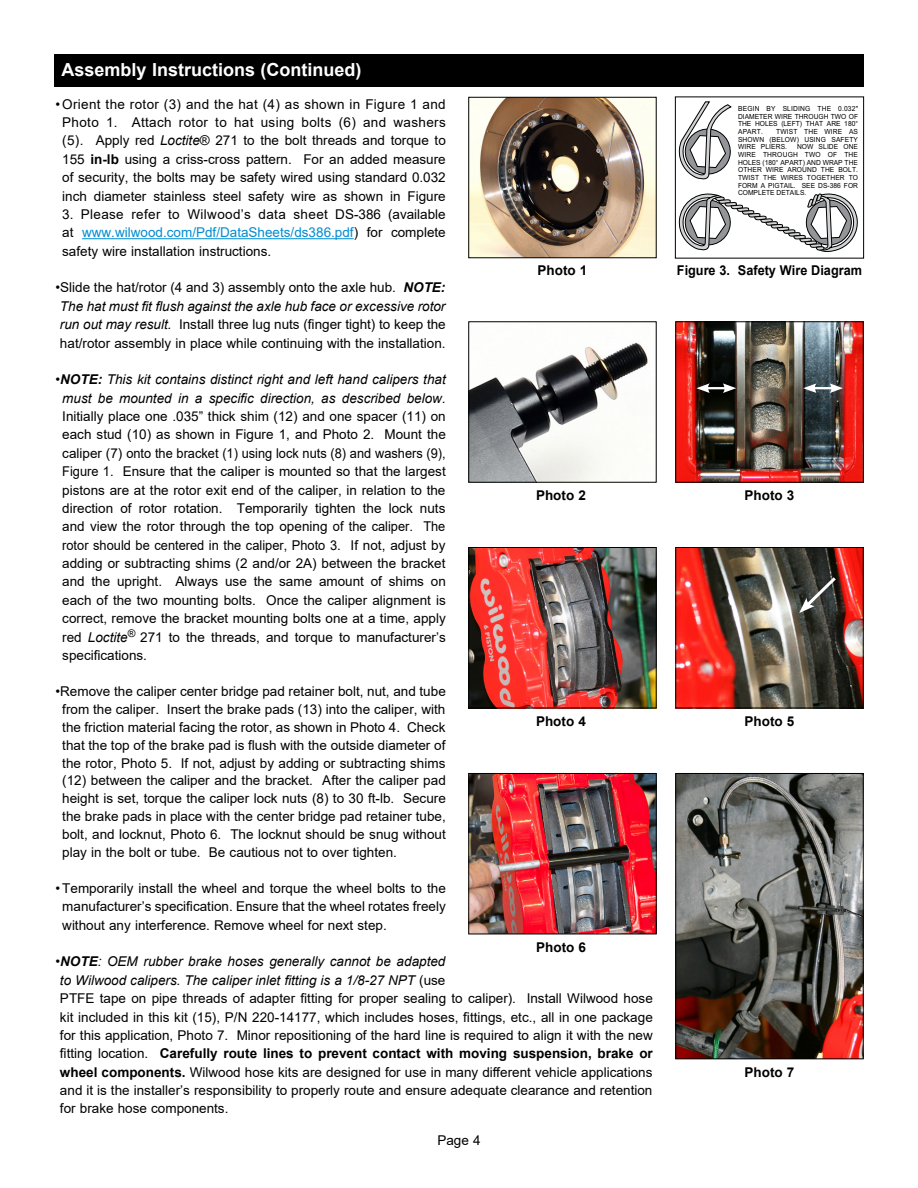
<style>
.page{position:relative;width:918px;height:1188px;background:#fff}
.page>*{position:absolute;margin:0;border:0;box-sizing:border-box;transform-origin:0 0}
.t1{font:700 18px "Arial";color:#fff}
.t2{font:13.5px/18.3px "Arial";color:#000;text-align:justify}
.t3{font:italic 13.5px/18.3px "Arial";color:#000;text-align:center}
.t4{font:700 13.5px "Arial";color:#000}
.t5{font:700 13.5px "Arial";color:#000;scale:.94 1}
.t6{font:7.05px/7.6px "Arial";color:#000;text-align:justify;scale:.95 1}
.s1{font-style:italic}
.s2{font-weight:700}
.s3{color:#008cd1}
.s4{font-weight:700;font-style:italic}
.s5{font-style:normal}
</style>
<div class="page">
<hr style="left:82px;top:238px;width:272px;height:1px;background:#008cd1">
<div style="left:54px;top:54px;width:810px;height:32px;background:#000"></div>
<svg style="left:679px;top:101px;width:53px;height:79px"></svg>
<svg style="left:679px;top:193px;width:179px;height:59px"></svg>
<div style="left:675px;top:97px;width:189px;height:162px;border:1px solid #000"></div>
<img style="left:470px;top:99px;width:185px;height:157px">
<div style="left:468px;top:97px;width:189px;height:161px;border:1px solid #000"></div>
<img style="left:470px;top:342px;width:178px;height:139px">
<div style="left:468px;top:321px;width:189px;height:162px;border:1px solid #000"></div>
<img style="left:677px;top:323px;width:185px;height:158px">
<div style="left:675px;top:321px;width:189px;height:162px;border:1px solid #000"></div>
<hr style="left:706px;top:387px;width:21px;height:2px;background:#fff">
<svg style="left:696px;top:383px;width:14px;height:10px"></svg>
<svg style="left:723px;top:383px;width:13px;height:10px"></svg>
<hr style="left:813px;top:387px;width:21px;height:2px;background:#fff">
<svg style="left:803px;top:383px;width:14px;height:10px"></svg>
<svg style="left:830px;top:383px;width:13px;height:10px"></svg>
<img style="left:470px;top:549px;width:185px;height:157px">
<div style="left:468px;top:547px;width:189px;height:161px;border:1px solid #000"></div>
<img style="left:677px;top:549px;width:185px;height:157px">
<div style="left:675px;top:547px;width:189px;height:161px;border:1px solid #000"></div>
<svg style="left:799px;top:574px;width:40px;height:39px;background:#4e504c"></svg>
<img style="left:470px;top:775px;width:185px;height:157px">
<div style="left:468px;top:773px;width:189px;height:161px;border:1px solid #000"></div>
<img style="left:677px;top:775px;width:185px;height:282px">
<div style="left:675px;top:773px;width:189px;height:286px;border:1px solid #000"></div>
<h1 class="t1" style="left:62px;top:57px;width:302px">Assembly Instructions (Continued)</h1>
<p class="t2" style="left:56px;top:95px;width:392px;text-align:center">•Orient the rotor (3) and the hat (4) as shown in Figure 1 and Photo 1. Attach rotor to hat using bolts (6) and washers (5). Apply red <span class="s1">Loctite</span>® 271 to the bolt threads and torque to 155 <span class="s2">in-lb</span> using a criss-cross pattern. For an added measure of security, the bolts may be safety wired using standard 0.032 inch diameter stainless steel safety wire as shown in Figure</p>
<p class="t2" style="left:62px;top:205px;width:385px">3. Please refer to Wilwood’s data sheet DS-386 (available at <span class="s3">www.wilwood.com/Pdf/DataSheets/ds386.pdf</span>) for complete safety wire installation instructions.</p>
<p class="t2" style="left:55px;top:278px;width:392px;text-align:center">•Slide the hat/rotor (4 and 3) assembly onto the axle hub. <span class="s4">NOTE:<br></span><span class="s1">The hat must fit flush against the axle hub face or excessive rotor run out may result.</span> Install three lug nuts (finger tight) to keep the hat/rotor assembly in place while continuing with the installation.</p>
<p class="t3" style="left:56px;top:371px;width:392px"><span class="s5">•</span><span class="s2">NOTE:</span> This kit contains distinct right and left hand calipers that must be mounted in a specific direction, as described below.</p>
<p class="t2" style="left:62px;top:407px;width:385px">Initially place one .035” thick shim (12) and one spacer (11) on each stud (10) as shown in Figure 1, and Photo 2. Mount the caliper (7) onto the bracket (1) using lock nuts (8) and washers (9), Figure 1. Ensure that the caliper is mounted so that the largest pistons are at the rotor exit end of the caliper, in relation to the direction of rotor rotation. Temporarily tighten the lock nuts and view the rotor through the top opening of the caliper. The rotor should be centered in the caliper, Photo 3. If not, adjust by adding or subtracting shims (2 and/or 2A) between the bracket and the upright. Always use the same amount of shims on each of the two mounting bolts. Once the caliper alignment is correct, remove the bracket mounting bolts one at a time, apply red <span class="s1">Loctite</span><sup>®</sup> 271 to the threads, and torque to manufacturer’s specifications.</p>
<p class="t2" style="left:62px;top:682px;width:385px;line-height:17.9px;text-indent:-7px">•Remove the caliper center bridge pad retainer bolt, nut, and tube from the caliper. Insert the brake pads (13) into the caliper, with the friction material facing the rotor, as shown in Photo 4. Check that the top of the brake pad is flush with the outside diameter of the rotor, Photo 5. If not, adjust by adding or subtracting shims (12) between the caliper and the bracket. After the caliper pad height is set, torque the caliper lock nuts (8) to 30 ft-lb. Secure the brake pads in place with the center bridge pad retainer tube, bolt, and locknut, Photo 6. The locknut should be snug without play in the bolt or tube. Be cautious not to over tighten.</p>
<p class="t2" style="left:62px;top:879px;width:385px;text-indent:-7px">•Temporarily install the wheel and torque the wheel bolts to the manufacturer’s specification. Ensure that the wheel rotates freely without any interference. Remove wheel for next step.</p>
<p class="t2" style="left:60px;top:953px;width:594px;text-align:left;text-indent:-4px">•<span class="s4">NOTE</span><span class="s1">: OEM rubber brake hoses generally cannot be adapted<br>to Wilwood calipers. The caliper inlet fitting is a 1/8-27 NPT</span> (use<br>PTFE tape on pipe threads of adapter fitting for proper sealing to caliper)<span class="s1">.</span> Install Wilwood hose kit included in this kit (15), P/N 220-14177, which includes hoses, fittings, etc., all in one package for this application, Photo 7. Minor repositioning of the hard line is required to align it with the new fitting location. <span class="s2">Carefully route lines to prevent contact with moving suspension, brake or wheel components.</span> Wilwood hose kits are designed for use in many different vehicle applications and it is the installer’s responsibility to properly route and ensure adequate clearance and retention for brake hose components.</p>
<p class="t6" style="left:738px;top:105px;width:128px">BEGIN BY SLIDING THE 0.032" DIAMETER WIRE THROUGH TWO OF THE HOLES (LEFT) THAT ARE 180° APART.</p>
<p class="t6" style="left:738px;top:128px;width:128px;text-indent:38px">TWIST THE WIRE AS SHOWN (BELOW) USING SAFETY WIRE PLIERS.</p>
<p class="t6" style="left:738px;top:144px;width:128px;text-indent:59px">NOW SLIDE ONE WIRE THROUGH TWO OF THE HOLES (180° APART) AND WRAP THE OTHER WIRE AROUND THE BOLT.<br>TWIST THE WIRES TOGETHER TO FORM A PIGTAIL. SEE DS-386 FOR COMPLETE DETAILS.</p>
<p class="t4" style="left:538px;top:261px;width:51px">Photo 1</p>
<p class="t5" style="left:677px;top:261px;width:198px">Figure 3. Safety Wire Diagram</p>
<p class="t4" style="left:536px;top:486px;width:51px">Photo 2</p>
<p class="t4" style="left:745px;top:486px;width:51px">Photo 3</p>
<p class="t4" style="left:536px;top:711px;width:51px">Photo 4</p>
<p class="t4" style="left:745px;top:711px;width:51px">Photo 5</p>
<p class="t4" style="left:536px;top:937px;width:51px">Photo 6</p>
<p class="t4" style="left:745px;top:1062px;width:51px">Photo 7</p>
<p class="t2" style="left:437px;top:1131px;width:45px">Page 4</p>
</div>
